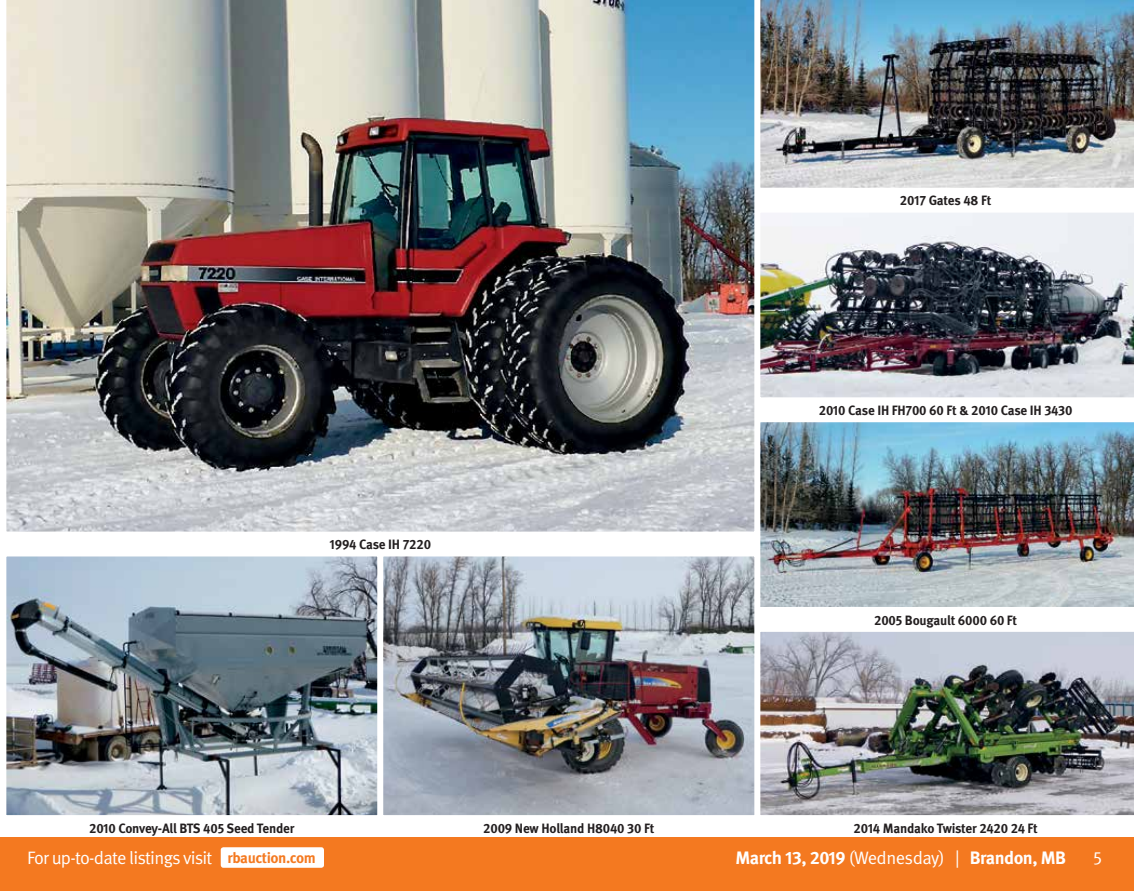
<style>
.page{position:relative;width:1134px;height:891px;background:#fff}
.page>*{position:absolute;margin:0;border:0;box-sizing:border-box;transform-origin:0 0}
.t1{font:18px "Meta Pro";letter-spacing:-.045em;color:#fff}
.t2{font:700 18px "Meta Pro";letter-spacing:-.03em;color:#fff}
.t3{font:700 13.5px "Meta Pro";letter-spacing:-.015em;color:#231f20}
.s1{font-weight:700;font-size:15px;color:#f47920}
.s2{font-weight:400}
</style>
<div class="page">
<div style="left:0;top:837px;width:1134px;height:54px;background:#f47920"></div>
<div style="left:221px;top:847px;width:103px;height:21px;background:#fff;border-radius:3px"></div>
<img style="left:6px;top:0;width:749px;height:532px">
<img style="left:7px;top:557px;width:369px;height:257px">
<div style="left:3px;top:553px;width:377px;height:265px;border:3px solid #fff"></div>
<img style="left:384px;top:557px;width:369px;height:257px">
<div style="left:380px;top:553px;width:377px;height:265px;border:3px solid #fff"></div>
<img style="left:760px;top:0;width:374px;height:188px">
<img style="left:760px;top:213px;width:374px;height:185px">
<img style="left:760px;top:422px;width:374px;height:185px">
<img style="left:760px;top:632px;width:374px;height:184px">
<p class="t3" style="left:900px;top:190px;width:93px">2017 Gates 48 Ft</p>
<p class="t3" style="left:330px;top:534px;width:103px">1994 Case IH 7220</p>
<p class="t3" style="left:89px;top:817px;width:207px">2010 Convey-All BTS 405 Seed Tender</p>
<p class="t3" style="left:483px;top:817px;width:172px">2009 New Holland H8040 30 Ft</p>
<p class="t3" style="left:819px;top:400px;width:255px">2010 Case IH FH700 60 Ft &amp; 2010 Case IH 3430</p>
<p class="t3" style="left:874px;top:609px;width:145px">2005 Bougault 6000 60 Ft</p>
<p class="t3" style="left:853px;top:817px;width:186px">2014 Mandako Twister 2420 24 Ft</p>
<h1 class="t1" style="left:27px;top:844px;width:290px">For up-to-date listings visit <span class="s1">rbauction.com</span></h1>
<h1 class="t2" style="left:736px;top:844px;width:332px">March 13, 2019 <span class="s2">(Wednesday) |</span> Brandon, MB</h1>
<h1 class="t1" style="left:1094px;top:844px;width:10px">5</h1>
</div>
